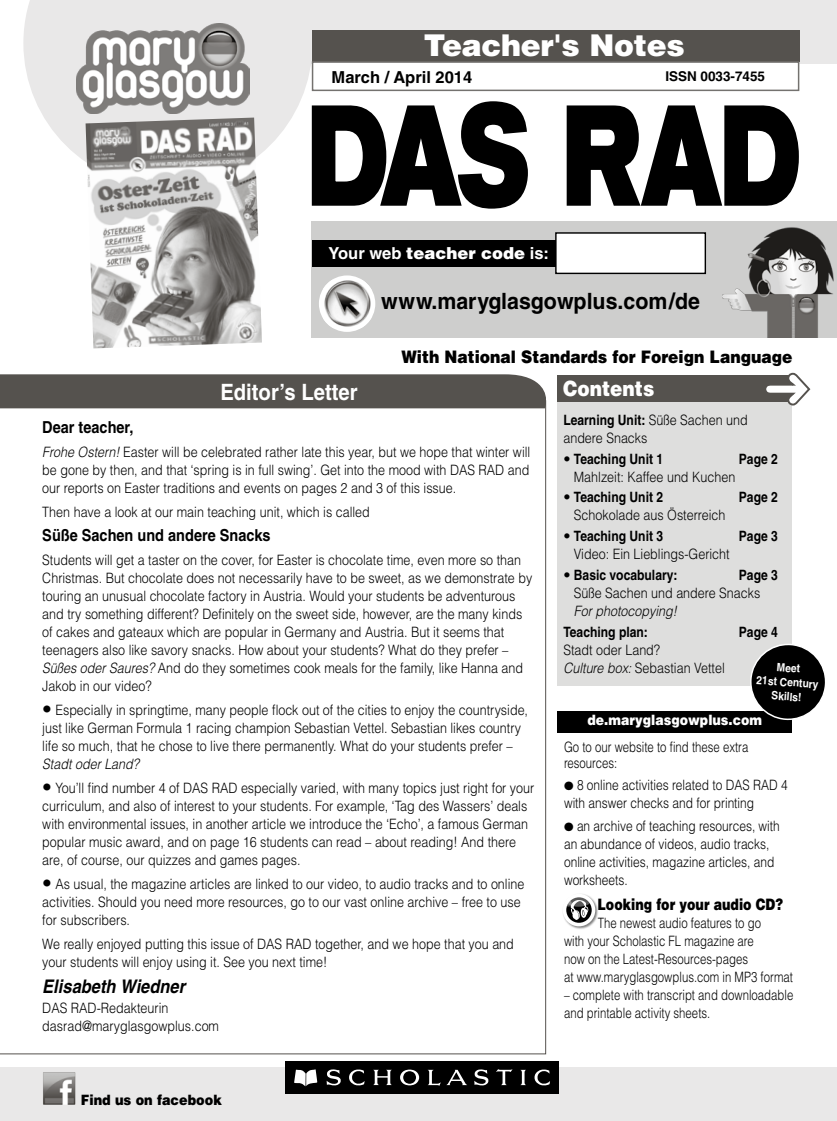
<style>
.page{position:relative;width:837px;height:1121px;background:#fff}
.page>*{position:absolute;margin:0;border:0;box-sizing:border-box;transform-origin:0 0}
.t1{font:900 30px "Helvetica";letter-spacing:-.01em;color:#fff}
.t2{font:700 22.5px "Helvetica";color:#000;scale:.95 1}
.t3{font:700 22.5px "Helvetica";color:#fff;scale:.9 1}
.t4{font:900 21px "Helvetica";color:#fff;scale:.88 1}
.t5{font:italic 700 18.75px "Helvetica";color:#000;scale:.88 1}
.t6{font:900 17.25px "Helvetica";color:#000;scale:.9 1}
.t7{font:700 16.5px "Helvetica";color:#000;scale:.88 1}
.t8{font:900 16.5px "Helvetica";color:#fff}
.t9{font:700 16.5px "Helvetica";color:#000}
.t10{font:900 15.75px "Helvetica";color:#000;scale:.8 1}
.t11{font:300 14.25px/18px "Helvetica";color:#000;scale:.88 1}
.t12{font:300 14.25px/18px "Helvetica";color:#000;scale:.8 1}
.t13{font:300 14.25px/18px "Helvetica";color:#000;scale:.84 1}
.t14{font:700 14.25px "Helvetica";color:#000;scale:.85 1}
.t15{font:italic 300 14.25px "Helvetica";color:#000;scale:.88 1}
.t16{font:900 14.25px "Helvetica";color:#fff;scale:.88 1}
.t17{font:900 14.25px "Helvetica";color:#000;scale:.9 1}
.t18{font:700 13.5px "Helvetica";color:#000}
.t19{font:700 11.4px/14.4px "Helvetica";color:#fff;text-align:center;scale:.9 1}
.s1{font-weight:700}
.s2{font-weight:300}
.s3{font-style:italic}
.s4{font-size:19.5px}
</style>
<div class="page">
<div style="left:0;top:1067px;width:837px;height:53px;background:#e9e8e8"></div>
<div style="left:266px;top:0;width:571px;height:64px;background:#e9e8e8"></div>
<svg style="left:23px;top:0;width:290px;height:188px;fill:#e9e8e8"></svg>
<div style="left:312px;top:30px;width:487px;height:32px;background:#55524e"></div>
<img style="left:77px;top:24px;width:173px;height:90px">
<div style="left:312px;top:61px;width:487px;height:30px;background:#fff;border:2px solid #74726f"></div>
<div style="left:286px;top:1061px;width:273px;height:32px;background:#000"></div>
<svg style="left:294px;top:1069px;width:23px;height:17px"></svg>
<svg style="left:327px;top:1069px;width:14px;height:16px"></svg>
<svg style="left:349px;top:1069px;width:16px;height:16px"></svg>
<svg style="left:373px;top:1069px;width:19px;height:16px"></svg>
<svg style="left:474px;top:1069px;width:15px;height:16px"></svg>
<svg style="left:496px;top:1069px;width:17px;height:16px"></svg>
<svg style="left:520px;top:1069px;width:6px;height:16px"></svg>
<svg style="left:534px;top:1069px;width:16px;height:16px"></svg>
<svg style="left:400px;top:1069px;width:19px;height:16px"></svg>
<svg style="left:428px;top:1069px;width:39px;height:16px"></svg>
<div style="left:312px;top:221px;width:525px;height:117px;background:#cececd"></div>
<img style="left:86px;top:118px;width:176px;height:230px">
<div style="left:319px;top:275px;width:56px;height:57px;background:#fff;border-radius:50%"></div>
<img style="left:323px;top:280px;width:48px;height:48px">
<img style="left:722px;top:227px;width:112px;height:110px">
<svg style="left:312px;top:101px;width:216px;height:108px"></svg>
<svg style="left:566px;top:105px;width:233px;height:101px"></svg>
<svg style="left:0;top:408px;width:546px;height:646px"></svg>
<div style="left:0;top:374px;width:546px;height:34px;background:#55524e"></div>
<div style="left:557px;top:393px;width:235px;height:292px;background:#dededd"></div>
<div style="left:557px;top:376px;width:234px;height:26px;background:#55524e"></div>
<svg style="left:763px;top:372px;width:48px;height:34px"></svg>
<div style="left:557px;top:711px;width:235px;height:21px;background:#000"></div>
<div style="left:562px;top:893px;width:42px;height:42px;background:#000;opacity:.5"></div>
<svg style="left:564px;top:895px;width:29px;height:29px"></svg>
<div style="left:563px;top:893px;width:32px;height:33px;border:4px solid #fff;border-radius:50%"></div>
<svg style="left:566px;top:896px;width:24px;height:10px"></svg>
<svg style="left:565px;top:900px;width:7px;height:6px"></svg>
<svg style="left:571px;top:900px;width:17px;height:20px"></svg>
<svg style="left:748px;top:644px;width:77px;height:77px"></svg>
<div style="left:312px;top:241px;width:283px;height:26px;background:#000"></div>
<div style="left:556px;top:233px;width:149px;height:40px;background:#fff"></div>
<div style="left:555px;top:232px;width:151px;height:42px;border:1px solid #000"></div>
<img style="left:43px;top:1072px;width:32px;height:32px">
<h1 class="t1" style="left:424px;top:26px;width:262px">Teacher's Notes</h1>
<p class="t9" style="left:332px;top:67px;width:142px">March / April 2014</p>
<p class="t18" style="left:665px;top:68px;width:101px">ISSN 0033-7455</p>
<p class="t8" style="left:328px;top:242px;width:222px"><span class="s1">Your web</span> teacher code <span class="s1">is:</span></p>
<h2 class="t2" style="left:381px;top:287px;width:337px">www.maryglasgowplus.com/de</h2>
<p class="t6" style="left:401px;top:345px;width:436px">With National Standards for Foreign Language</p>
<h2 class="t3" style="left:220px;top:378px;width:154px">Editor’s Letter</h2>
<h3 class="t4" style="left:563px;top:374px;width:105px">Contents</h3>
<p class="t11" style="left:563px;top:410px;width:211px"><span class="s1">Learning Unit:</span> Süße Sachen und andere Snacks</p>
<p class="t14" style="left:563px;top:450px;width:119px"><span class="s2">•</span> Teaching Unit 1</p>
<p class="t14" style="left:739px;top:450px;width:47px">Page 2</p>
<p class="t11" style="left:574px;top:467px;width:185px">Mahlzeit: Kaffee und Kuchen</p>
<p class="t14" style="left:563px;top:489px;width:119px"><span class="s2">•</span> Teaching Unit 2</p>
<p class="t14" style="left:739px;top:489px;width:47px">Page 2</p>
<p class="t11" style="left:574px;top:506px;width:174px">Schokolade aus Österreich</p>
<p class="t14" style="left:563px;top:527px;width:119px"><span class="s2">•</span> Teaching Unit 3</p>
<p class="t14" style="left:739px;top:527px;width:47px">Page 3</p>
<p class="t11" style="left:574px;top:545px;width:179px">Video: Ein Lieblings-Gericht</p>
<p class="t14" style="left:563px;top:566px;width:136px"><span class="s2">•</span> Basic vocabulary:</p>
<p class="t14" style="left:739px;top:566px;width:47px">Page 3</p>
<p class="t11" style="left:574px;top:583px;width:214px">Süße Sachen und andere Snacks</p>
<p class="t15" style="left:574px;top:602px;width:119px">For photocopying!</p>
<p class="t14" style="left:563px;top:623px;width:101px">Teaching plan:</p>
<p class="t14" style="left:739px;top:623px;width:47px">Page 4</p>
<p class="t11" style="left:563px;top:640px;width:185px">Stadt oder Land?<br><span class="s3">Culture box:</span> Sebastian Vettel</p>
<p class="t7" style="left:42px;top:417px;width:105px">Dear teacher,</p>
<p class="t11" style="left:42px;top:442px;width:556px;text-align:justify"><span class="s3">Frohe Ostern!</span> Easter will be celebrated rather late this year, but we hope that winter will be gone by then, and that ‘spring is in full swing’. Get into the mood with DAS RAD and our reports on Easter traditions and events on pages 2 and 3 of this issue.</p>
<p class="t11" style="left:42px;top:502px;width:374px">Then have a look at our main teaching unit, which is called</p>
<p class="t7" style="left:42px;top:525px;width:261px">Süße Sachen und andere Snacks</p>
<p class="t11" style="left:42px;top:550px;width:558px">Students will get a taster on the cover, for Easter is chocolate time, even more so than Christmas. But chocolate does not necessarily have to be sweet, as we demonstrate by touring an unusual chocolate factory in Austria. Would your students be adventurous and try something different? Definitely on the sweet side, however, are the many kinds of cakes and gateaux which are popular in Germany and Austria. But it seems that teenagers also like savory snacks. How about your students? What do they prefer – <span class="s3">Süßes oder Saures?</span> And do they sometimes cook meals for the family, like Hanna and Jakob in our video?</p>
<p class="t11" style="left:42px;top:700px;width:554px"><span class="s4">•</span> Especially in springtime, many people flock out of the cities to enjoy the countryside, just like German Formula 1 racing champion Sebastian Vettel. Sebastian likes country life so much, that he chose to live there permanently. What do your students prefer –</p>
<p class="t15" style="left:42px;top:754px;width:112px">Stadt oder Land?</p>
<p class="t11" style="left:42px;top:778px;width:561px"><span class="s4">•</span> You’ll find number 4 of DAS RAD especially varied, with many topics just right for your curriculum, and also of interest to your students. For example, ‘Tag des Wassers’ deals with environmental issues, in another article we introduce the ‘Echo’, a famous German popular music award, and on page 16 students can read – about reading! And there are, of course, our quizzes and games pages.</p>
<p class="t11" style="left:42px;top:874px;width:549px"><span class="s4">•</span> As usual, the magazine articles are linked to our video, to audio tracks and to online activities. Should you need more resources, go to our vast online archive – free to use for subscribers.</p>
<p class="t11" style="left:42px;top:934px;width:537px">We really enjoyed putting this issue of DAS RAD together, and we hope that you and your students will enjoy using it. See you next time!</p>
<h3 class="t5" style="left:42px;top:975px;width:164px">Elisabeth Wiedner</h3>
<p class="t11" style="left:42px;top:998px;width:202px">DAS RAD-Redakteurin dasrad@maryglasgowplus.com</p>
<p class="t19" style="left:758px;top:658px;width:71px;rotate:4deg">Meet<br>21st Century<br>Skills!</p>
<p class="t16" style="left:588px;top:710px;width:200px">de.maryglasgowplus.com</p>
<p class="t12" style="left:564px;top:738px;width:232px;line-height:16.5px">Go to our website to find these extra resources:</p>
<p class="t13" style="left:564px;top:776px;width:268px">● 8 online activities related to DAS RAD 4 with answer checks and for printing</p>
<p class="t13" style="left:564px;top:816px;width:259px">● an archive of teaching resources, with an abundance of videos, audio tracks, online activities, magazine articles, and worksheets.</p>
<p class="t10" style="left:598px;top:894px;width:233px">Looking for your audio CD?</p>
<p class="t12" style="left:564px;top:913px;width:288px;text-indent:34px">The newest audio features to go<br>with your Scholastic FL magazine are<br>now on the Latest-Resources-pages<br>at www.maryglasgowplus.com in MP3 format</p>
<p class="t12" style="left:564px;top:985px;width:288px">– complete with transcript and downloadable and printable activity sheets.</p>
<p class="t17" style="left:81px;top:1090px;width:158px">Find us on facebook</p>
</div>
